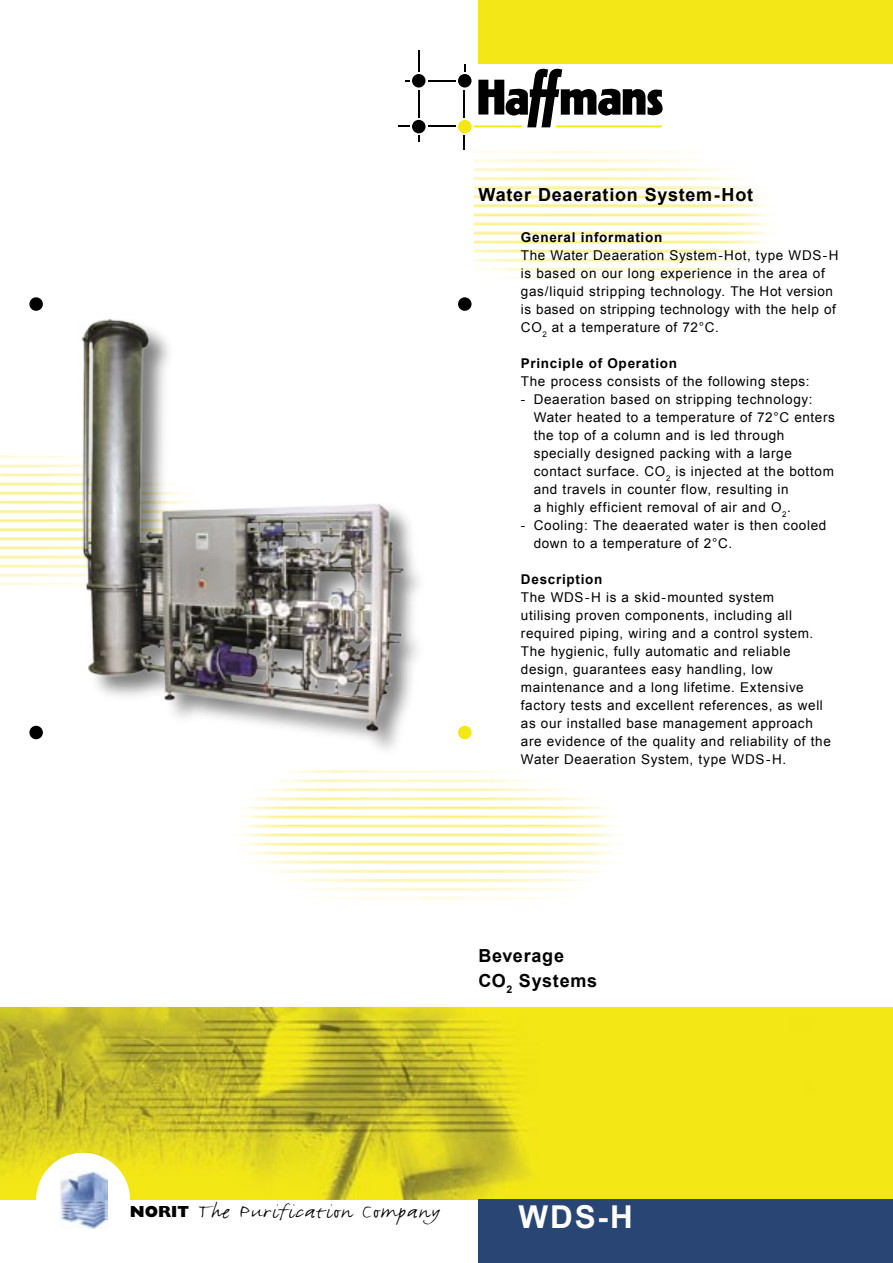
<style>
.page{position:relative;width:893px;height:1263px;background:#fff}
.page>*{position:absolute;margin:0;border:0;box-sizing:border-box;transform-origin:0 0}
.t1{font:700 31.5px "Arial";color:#fff}
.t2{font:21.45px "FF Justlefthand";letter-spacing:.04em;color:#000;scale:1.2 1}
.t3{font:700 18px/25.5px "Arial";letter-spacing:.04em;color:#000}
.t4{font:13.5px/18px "Arial";letter-spacing:.045em;color:#000}
.t5{font:700 13.5px "Arial";letter-spacing:.055em;color:#000}
.s1{font-family:"Gill Sans";font-weight:800;font-size:16.05px}
</style>
<div class="page">
<img style="left:0;top:1008px;width:893px;height:191px">
<div style="left:478px;top:0;width:415px;height:64px;background:#f3e717"></div>
<svg style="left:478px;top:68px;width:185px;height:59px"></svg>
<div style="left:458px;top:120px;width:13px;height:13px;background:#f3e717;border-radius:50%"></div>
<hr style="left:474px;top:125px;width:48px;height:2px;background:#f3e717">
<hr style="left:556px;top:125px;width:106px;height:2px;background:#f3e717">
<div style="left:412px;top:74px;width:13px;height:14px;background:#000;border-radius:50%"></div>
<div style="left:458px;top:74px;width:13px;height:14px;background:#000;border-radius:50%"></div>
<div style="left:412px;top:120px;width:13px;height:13px;background:#000;border-radius:50%"></div>
<hr style="left:418px;top:50px;width:2px;height:22px;background:#000">
<svg style="left:418px;top:136px;width:2px;height:6px"></svg>
<svg style="left:464px;top:64px;width:2px;height:8px"></svg>
<hr style="left:418px;top:90px;width:2px;height:28px;background:#000">
<svg style="left:464px;top:90px;width:1px;height:28px"></svg>
<svg style="left:464px;top:136px;width:1px;height:14px"></svg>
<svg style="left:398px;top:125px;width:12px;height:2px"></svg>
<hr style="left:428px;top:125px;width:28px;height:2px;background:#000">
<hr style="left:428px;top:80px;width:28px;height:2px;background:#000">
<div style="left:478px;top:1199px;width:415px;height:64px;background:#284574"></div>
<div style="left:36px;top:1153px;width:94px;height:94px;background:#fff;border-radius:50%"></div>
<img style="left:60px;top:1171px;width:48px;height:57px">
<div style="left:458px;top:297px;width:13px;height:14px;background:#000;border-radius:50%"></div>
<div style="left:29px;top:297px;width:14px;height:14px;background:#000;border-radius:50%"></div>
<div style="left:458px;top:726px;width:13px;height:13px;background:#f3e717;border-radius:50%"></div>
<div style="left:29px;top:726px;width:14px;height:13px;background:#000;border-radius:50%"></div>
<div style="left:79px;top:316px;width:351px;height:442px;background:#000;opacity:.5"></div>
<img style="left:65px;top:316px;width:344px;height:442px">
<h3 class="t3" style="left:478px;top:182px;width:276px">Water Deaeration System-Hot</h3>
<p class="t5" style="left:521px;top:230px;width:143px">General information</p>
<p class="t4" style="left:521px;top:246px;width:319px">The Water Deaeration System-Hot, type WDS-H is based on our long experience in the area of gas/liquid stripping technology. The Hot version is based on stripping technology with the help of CO<sub>2</sub> at a temperature of 72°C.</p>
<p class="t5" style="left:521px;top:356px;width:158px">Principle of Operation</p>
<p class="t4" style="left:521px;top:372px;width:290px">The process consists of the following steps:</p>
<p class="t4" style="left:534px;top:390px;width:303px;text-indent:-13px">- Deaeration based on stripping technology:<br>Water heated to a temperature of 72°C enters the top of a column and is led through specially designed packing with a large contact surface. CO<sub>2</sub> is injected at the bottom and travels in counter flow, resulting in<br>a highly efficient removal of air and O<sub>2</sub>.</p>
<p class="t4" style="left:534px;top:516px;width:294px;text-indent:-13px">- Cooling: The deaerated water is then cooled down to a temperature of 2°C.</p>
<p class="t5" style="left:521px;top:572px;width:83px">Description</p>
<p class="t4" style="left:521px;top:588px;width:311px">The WDS-H is a skid-mounted system<br>utilising proven components, including all required piping, wiring and a control system.<br>The hygienic, fully automatic and reliable design, guarantees easy handling, low maintenance and a long lifetime. Extensive factory tests and excellent references, as well as our installed base management approach are evidence of the quality and reliability of the Water Deaeration System, type WDS-H.</p>
<h3 class="t3" style="left:478px;top:943px;width:120px">Beverage<br>CO<sub>2</sub> Systems</h3>
<h2 class="t2" style="left:130px;top:1198px;width:260px"><span class="s1">NORIT</span> The Purification Company</h2>
<h1 class="t1" style="left:518px;top:1199px;width:116px">WDS-H</h1>
</div>
